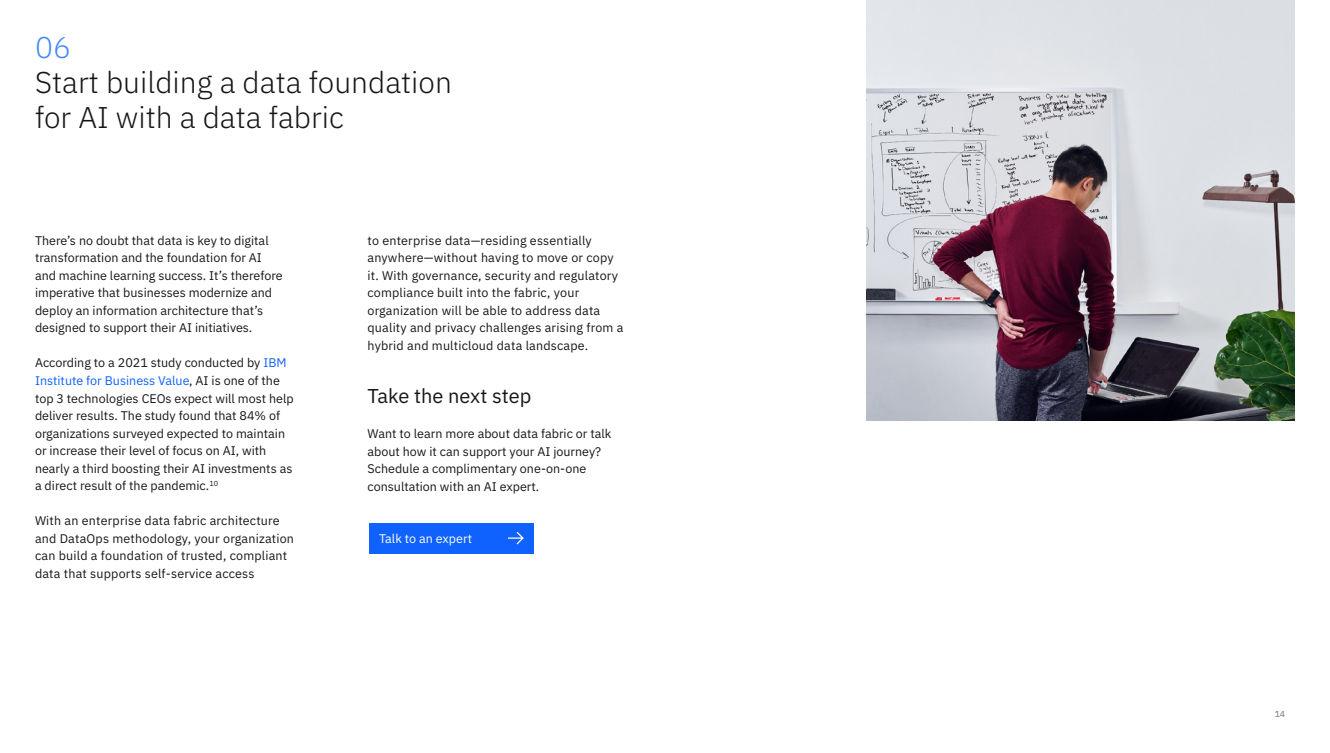
<style>
.page{position:relative;width:1330px;height:753px;background:#fff}
.page>*{position:absolute;margin:0;border:0;box-sizing:border-box;transform-origin:0 0}
.t1{font:300 30px/35px "IBM Plex Sans";color:#161616}
.t2{font:20px "IBM Plex Sans";color:#161616}
.Body_copy{font:12.5px/17.5px "IBM Plex Sans";color:#161616}
.Body_copy_white{font:12.5px "IBM Plex Sans";color:#fff}
.t3{font:8.75px "IBM Plex Sans Medm";color:#8d8d8d}
.s1{color:#4589ff}
.s2{color:#0f62fe}
</style>
<div class="page">
<div style="left:369px;top:523px;width:165px;height:30px;background:#0f62fe"></div>
<svg style="left:508px;top:531px;width:16px;height:13px"></svg>
<img style="left:866px;top:0;width:429px;height:420px">
<h3 class="t1" style="left:35px;top:28px;width:418px"><span class="s1">06<br></span>Start building a data foundation for AI with a data fabric</h3>
<p class="Body_copy" style="left:35px;top:231px;width:249px">There’s no doubt that data is key to digital transformation and the foundation for AI and machine learning success. It’s therefore imperative that businesses modernize and deploy an information architecture that’s designed to support their AI initiatives.</p>
<p class="Body_copy" style="left:35px;top:353px;width:260px">According to a 2021 study conducted by <span class="s2">IBM Institute for Business Value</span>, AI is one of the top 3 technologies CEOs expect will most help deliver results. The study found that 84% of organizations surveyed expected to maintain or increase their level of focus on AI, with nearly a third boosting their AI investments as a direct result of the pandemic.<sup>10</sup></p>
<p class="Body_copy" style="left:35px;top:511px;width:261px">With an enterprise data fabric architecture and DataOps methodology, your organization can build a foundation of trusted, compliant data that supports self-service access</p>
<p class="Body_copy" style="left:368px;top:231px;width:258px">to enterprise data—residing essentially anywhere—without having to move or copy it. With governance, security and regulatory compliance built into the fabric, your organization will be able to address data quality and privacy challenges arising from a hybrid and multicloud data landscape.</p>
<h4 class="t2" style="left:368px;top:380px;width:165px">Take the next step</h4>
<p class="Body_copy" style="left:368px;top:424px;width:246px">Want to learn more about data fabric or talk about how it can support your AI journey?</p>
<p class="Body_copy" style="left:368px;top:459px;width:220px">Schedule a complimentary one-on-one consultation with an AI expert.</p>
<p class="Body_copy_white" style="left:379px;top:529px;width:95px">Talk to an expert</p>
<p class="t3" style="left:1275px;top:706px;width:12px">14</p>
</div>
